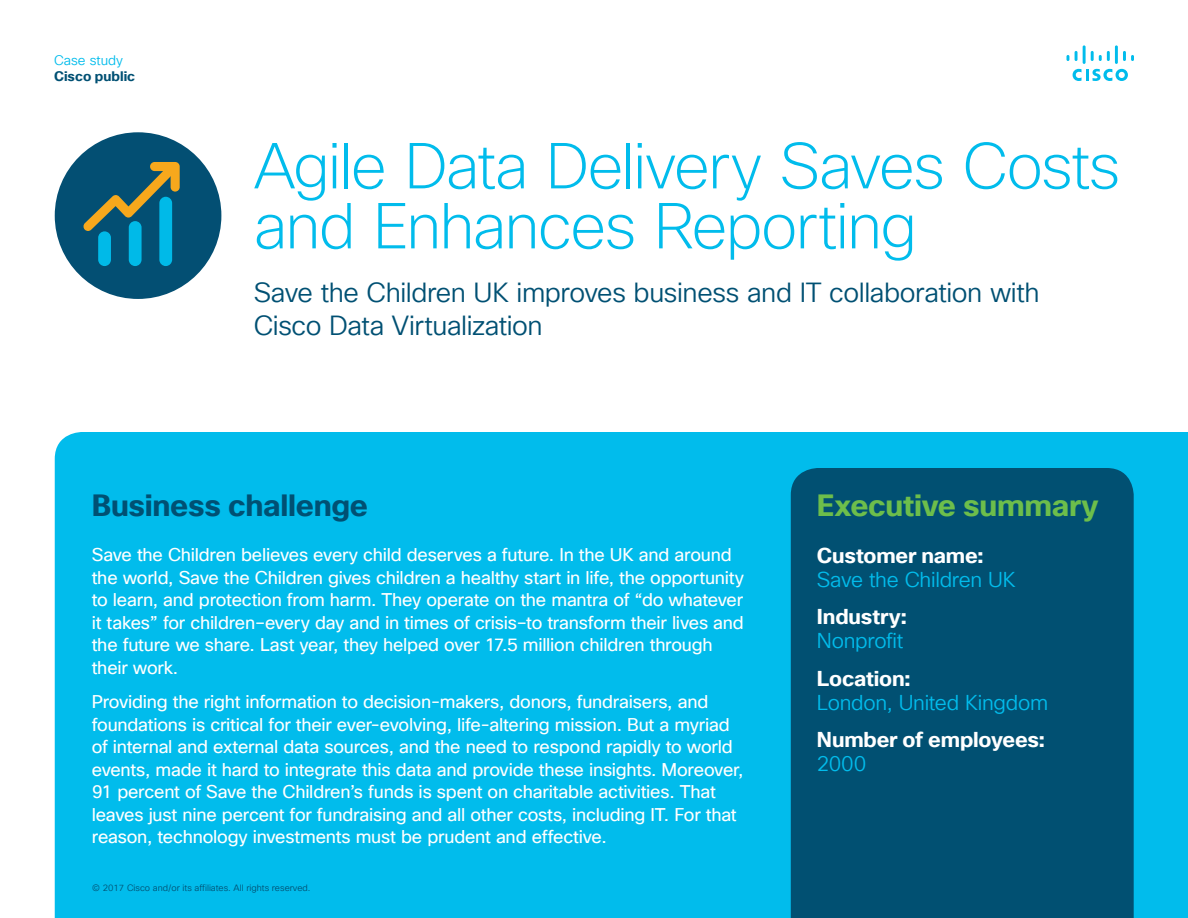
<style>
.page{position:relative;width:1188px;height:918px;background:#fff}
.page>*{position:absolute;margin:0;border:0;box-sizing:border-box;transform-origin:0 0}
.Title_Headline{font:200 63px/60px "Cisco Sans TT";letter-spacing:-.025em;color:#01bcec}
.Sidebar_Heading_Indi{font:700 30px "Cisco Sans TT";letter-spacing:-.01em;color:#005073}
.Sidebar_Heading_Gree{font:700 30px "Cisco Sans TT";letter-spacing:-.01em;color:#6dbe4b}
.Title_Subhead{font:27px/33px "Cisco Sans TT Light";letter-spacing:-.015em;color:#005073}
.Sidebar_Bullet_White{font:21px/24px "Cisco Sans TT Light";letter-spacing:-.015em;color:#01bcec}
.Sidebar_Bullet_White-2{font:700 21px/24px "Cisco Sans TT";letter-spacing:-.005em;color:#fff}
.Intro{font:18px/22.5px "Cisco Sans TT";letter-spacing:-.015em;color:#fff}
.t1{font:700 13.5px "Cisco Sans TT";color:#005073}
.t2{font:13.5px "Cisco Sans TT Light";color:#01bcec}
.t3{font:9px "Cisco Sans TT Light";color:#015072}
.s1{font-family:"Cisco Sans TT";font-weight:700;color:#fff}
.s2{font-family:"Cisco Sans TT Light";font-weight:400;color:#01bcec}
</style>
<div class="page">
<svg style="left:1073px;top:69px;width:55px;height:12px"></svg>
<svg style="left:1067px;top:55px;width:2px;height:6px"></svg>
<svg style="left:1075px;top:51px;width:3px;height:10px"></svg>
<hr style="left:1083px;top:45px;width:3px;height:19px;background:#01bcec">
<svg style="left:1091px;top:51px;width:19px;height:10px"></svg>
<hr style="left:1115px;top:45px;width:3px;height:19px;background:#01bcec">
<svg style="left:1123px;top:51px;width:11px;height:10px"></svg>
<div style="left:55px;top:132px;width:166px;height:167px;background:#034f73;border-radius:50%"></div>
<div style="left:129px;top:221px;width:13px;height:45px;background:#00bae8;border-radius:6px"></div>
<div style="left:98px;top:231px;width:13px;height:35px;background:#00bae8;border-radius:6px"></div>
<div style="left:159px;top:197px;width:13px;height:69px;background:#00bae8;border-radius:6px"></div>
<svg style="left:83px;top:162px;width:97px;height:69px"></svg>
<div style="left:55px;top:432px;width:1133px;height:486px;background:#01bcec"></div>
<div style="left:791px;top:468px;width:343px;height:450px;background:#015072"></div>
<p class="t2" style="left:54px;top:51px;width:71px">Case study</p>
<p class="t1" style="left:54px;top:67px;width:83px">Cisco public</p>
<p class="Title_Headline" style="left:254px;top:138px;width:868px">Agile Data Delivery Saves Costs and Enhances Reporting</p>
<p class="Title_Subhead" style="left:254px;top:277px;width:787px">Save the Children UK improves business and IT collaboration with<br>Cisco Data Virtualization</p>
<p class="Sidebar_Heading_Indi" style="left:92px;top:486px;width:278px">Business challenge</p>
<p class="Intro" style="left:92px;top:544px;width:654px">Save the Children believes every child deserves a future. In the UK and around the world, Save the Children gives children a healthy start in life, the opportunity to learn, and protection from harm. They operate on the mantra of “do whatever it takes” for children–every day and in times of crisis–to transform their lives and the future we share. Last year, they helped over 17.5 million children through their work.</p>
<p class="Intro" style="left:92px;top:691px;width:653px">Providing the right information to decision-makers, donors, fundraisers, and foundations is critical for their ever-evolving, life-altering mission. But a myriad of internal and external data sources, and the need to respond rapidly to world events, made it hard to integrate this data and provide these insights. Moreover, 91 percent of Save the Children’s funds is spent on charitable activities. That leaves just nine percent for fundraising and all other costs, including IT. For that reason, technology investments must be prudent and effective.</p>
<p class="t3" style="left:92px;top:882px;width:220px">© 2017 Cisco and/or its affiliates. All rights reserved.</p>
<p class="Sidebar_Heading_Gree" style="left:817px;top:486px;width:283px">Executive summary</p>
<p class="Sidebar_Bullet_White" style="left:817px;top:544px;width:200px"><span class="s1">Customer name:<br></span>Save the Children UK</p>
<p class="Sidebar_Bullet_White-2" style="left:817px;top:605px;width:92px">Industry:<br><span class="s2">Nonprofit</span></p>
<p class="Sidebar_Bullet_White" style="left:817px;top:667px;width:233px"><span class="s1">Location:<br></span>London, United Kingdom</p>
<p class="Sidebar_Bullet_White-2" style="left:817px;top:728px;width:230px">Number of employees:<br><span class="s2">2000</span></p>
</div>
